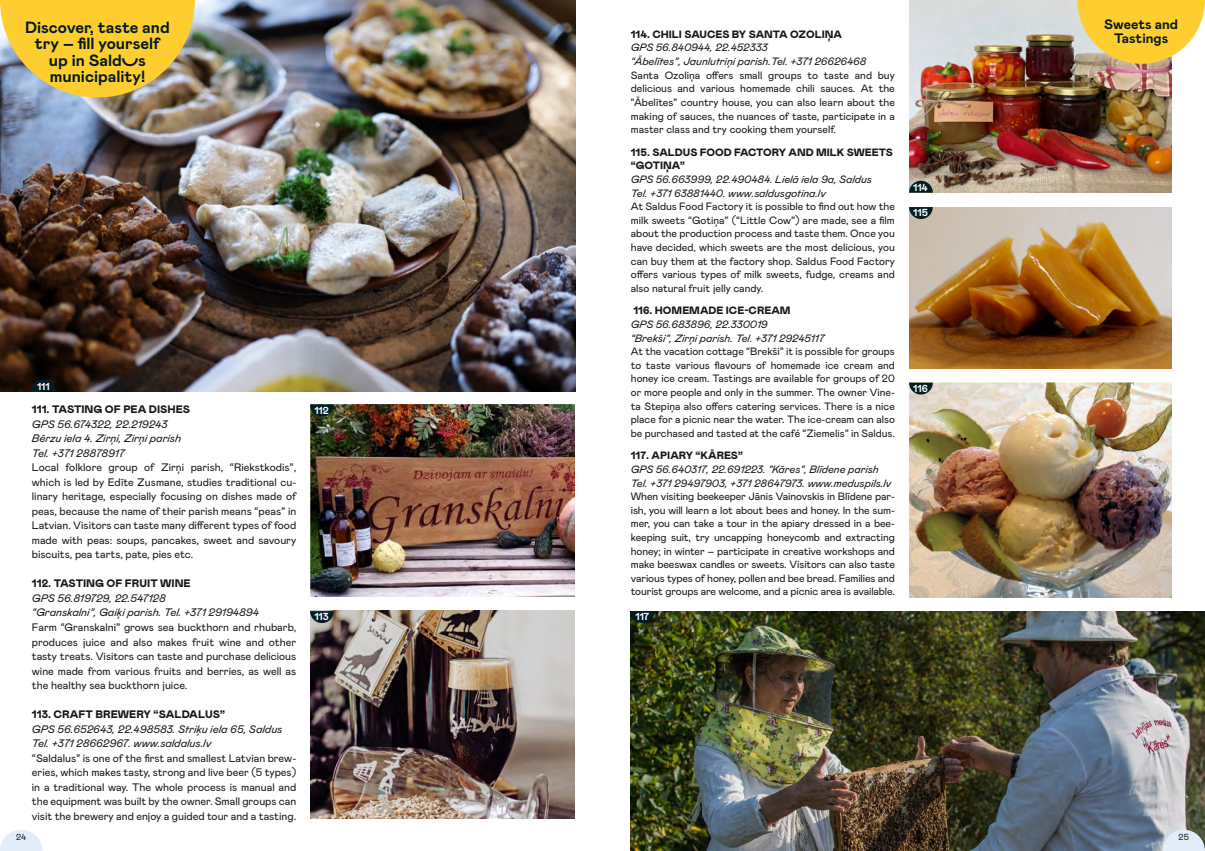
<style>
.page{position:relative;width:1205px;height:851px;background:#fff}
.page>*{position:absolute;margin:0;border:0;box-sizing:border-box;transform-origin:0 0}
.t1{font:700 16.25px/16.2px "Mabry Pro";color:#031a20;text-align:center}
.t2{font:700 16.25px "Overpriced Mabry";color:#031a20}
.t3{font:700 13.75px/13.8px "Mabry Pro";color:#031a20;text-align:center}
.t4{font:10.88px/14.5px "Mabry Pro";color:#181716;text-align:justify}
.t5{font:italic 10.88px/14.5px "Mabry Pro";color:#181716}
.t6{font:900 10.88px "Mabry Pro";color:#181716}
.t7{font:10.62px/13.6px "Mabry Pro";color:#181716;text-align:justify}
.t8{font:italic 10.62px/13.6px "Mabry Pro";color:#181716}
.t9{font:900 10.62px/13.6px "Mabry Pro";color:#181716}
.t10{font:700 10.12px "Mabry Pro";letter-spacing:-.01em;color:#fff}
.t11{font:8.75px "Mabry Pro";color:#181716}
.s1{font-family:"Mabry Pro"}
</style>
<div class="page">
<svg style="left:0;top:830px;width:43px;height:20px"></svg>
<img style="left:0;top:0;width:575px;height:391px">
<img style="left:909px;top:0;width:262px;height:193px">
<img style="left:909px;top:207px;width:262px;height:161px">
<img style="left:631px;top:611px;width:574px;height:239px">
<img style="left:909px;top:382px;width:262px;height:215px">
<svg style="left:909px;top:181px;width:24px;height:12px"></svg>
<svg style="left:909px;top:382px;width:24px;height:12px"></svg>
<svg style="left:631px;top:611px;width:23px;height:12px"></svg>
<svg style="left:909px;top:207px;width:24px;height:12px"></svg>
<svg style="left:1077px;top:0;width:128px;height:64px;background:#f6d054"></svg>
<svg style="left:0;top:0;width:195px;height:97px;background:#e7c349"></svg>
<svg style="left:1162px;top:829px;width:43px;height:21px"></svg>
<img style="left:310px;top:404px;width:264px;height:192px">
<img style="left:311px;top:610px;width:264px;height:208px">
<svg style="left:32px;top:379px;width:24px;height:12px"></svg>
<svg style="left:310px;top:404px;width:24px;height:12px"></svg>
<svg style="left:310px;top:611px;width:24px;height:12px"></svg>
<h1 class="t1" style="left:25px;top:19px;width:146px">Discover, taste and try – fill yourself</h1>
<h1 class="t2" style="left:49px;top:48px;width:99px"><span class="s1">up in</span> Saldus</h1>
<h1 class="t1" style="left:50px;top:67px;width:97px">municipality!</h1>
<p class="t10" style="left:37px;top:379px;width:14px">111</p>
<p class="t6" style="left:32px;top:401px;width:159px">111. TASTING OF PEA DISHES</p>
<p class="t5" style="left:32px;top:416px;width:151px">GPS 56.674322, 22.219243<br>Bērzu iela 4. Zirņi, Zirņi parish<br>Tel. +371 28878917</p>
<p class="t4" style="left:32px;top:459px;width:266px">Local folklore group of Zirņi parish, “Riekstkodis”, which is led by Edīte Zusmane, studies traditional cu&shy;linary heritage, especially focusing on dishes made of peas, because the name of their parish means “peas” in Latvian. Visitors can taste many different types of food made with peas: soups, pancakes, sweet and savoury biscuits, pea tarts, pate, pies etc.</p>
<p class="t6" style="left:32px;top:575px;width:160px">112. TASTING OF FRUIT WINE</p>
<p class="t5" style="left:32px;top:590px;width:229px">GPS 56.819729, 22.547128<br>“Granskalni”, Gaiķi parish. Tel. +371 29194894</p>
<p class="t4" style="left:32px;top:619px;width:266px">Farm “Granskalni” grows sea buckthorn and rhubarb, produces juice and also makes fruit wine and other tasty treats. Visitors can taste and purchase delicious wine made from various fruits and berries, as well as the healthy sea buckthorn juice.</p>
<p class="t6" style="left:32px;top:706px;width:195px">113. CRAFT BREWERY “SALDALUS”</p>
<p class="t5" style="left:32px;top:721px;width:252px">GPS 56.652643, 22.498583. Striķu iela 65, Saldus<br>Tel. +371 28662967. www.saldalus.lv</p>
<p class="t4" style="left:32px;top:750px;width:266px">“Saldalus” is one of the first and smallest Latvian brew&shy;eries, which makes tasty, strong and live beer (5 types) in a traditional way. The whole process is manual and the equipment was built by the owner. Small groups can visit the brewery and enjoy a guided tour and a tasting.</p>
<p class="t10" style="left:314px;top:403px;width:16px">112</p>
<p class="t10" style="left:314px;top:609px;width:16px">113</p>
<p class="t9" style="left:631px;top:27px;width:213px">114. CHILI SAUCES BY SANTA OZOLIŅA</p>
<p class="t8" style="left:631px;top:40px;width:237px">GPS 56.840944, 22.452333<br>“Ābelītes”, Jaunlutriņi parish.Tel. +371 26626468</p>
<p class="t7" style="left:631px;top:68px;width:265px">Santa Ozoliņa offers small groups to taste and buy delicious and various homemade chili sauces. At the "Ābelītes" country house, you can also learn about the making of sauces, the nuances of taste, participate in a master class and try cooking them yourself.</p>
<p class="t9" style="left:631px;top:145px;width:264px">115. SALDUS FOOD FACTORY AND MILK SWEETS “GOTIŅA”</p>
<p class="t8" style="left:631px;top:172px;width:243px">GPS 56.663999, 22.490484. Lielā iela 9a, Saldus<br>Tel. +371 63881440. www.saldusgotina.lv</p>
<p class="t7" style="left:631px;top:199px;width:266px">At Saldus Food Factory it is possible to find out how the milk sweets “Gotiņa” (“Little Cow”) are made, see a film about the production process and taste them. Once you have decided, which sweets are the most delicious, you can buy them at the factory shop. Saldus Food Factory offers various types of milk sweets, fudge, creams and also natural fruit jelly candy.</p>
<p class="t9" style="left:633px;top:303px;width:159px">116. HOMEMADE ICE-CREAM</p>
<p class="t8" style="left:631px;top:317px;width:195px">GPS 56.683896, 22.330019<br>“Brekši”, Zirņi parish. Tel. +371 29245117</p>
<p class="t7" style="left:631px;top:344px;width:266px">At the vacation cottage “Brekši” it is possible for groups to taste various flavours of homemade ice cream and honey ice cream. Tastings are available for groups of 20 or more people and only in the summer. The owner Vine&shy;ta Stepiņa also offers catering services. There is a nice place for a picnic near the water. The ice-cream can also be purchased and tasted at the café “Ziemelis” in Saldus.</p>
<p class="t9" style="left:631px;top:448px;width:114px">117. APIARY “KĀRES”</p>
<p class="t8" style="left:631px;top:462px;width:262px">GPS 56.640317, 22.691223. "Kāres", Blīdene parish<br>Tel. +371 29497903, +371 28647973. www.meduspils.lv</p>
<p class="t7" style="left:631px;top:489px;width:266px">When visiting beekeeper Jānis Vainovskis in Blīdene par&shy;ish, you will learn a lot about bees and honey. In the sum&shy;mer, you can take a tour in the apiary dressed in a bee&shy;keeping suit, try uncapping honeycomb and extracting honey; in winter – participate in creative workshops and make beeswax candles or sweets. Visitors can also taste various types of honey, pollen and bee bread. Families and tourist groups are welcome, and a picnic area is available.</p>
<p class="t10" style="left:635px;top:609px;width:15px">117</p>
<p class="t10" style="left:913px;top:180px;width:16px">114</p>
<p class="t10" style="left:913px;top:205px;width:16px">115</p>
<p class="t10" style="left:913px;top:381px;width:16px">116</p>
<p class="t3" style="left:1104px;top:17px;width:75px">Sweets and<br>Tastings</p>
<p class="t11" style="left:16px;top:831px;width:11px">24</p>
<p class="t11" style="left:1178px;top:831px;width:12px">25</p>
</div>
